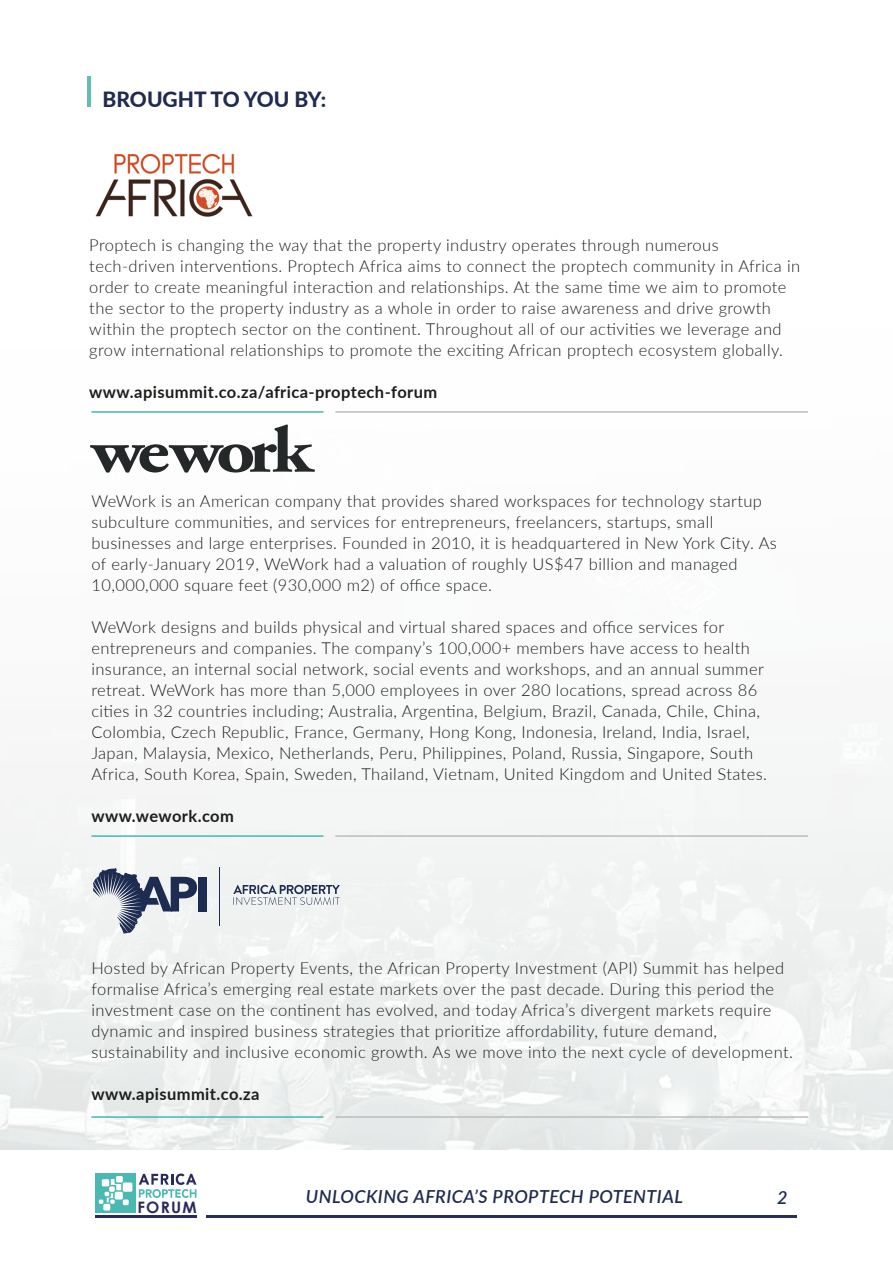
<style>
.page{position:relative;width:893px;height:1263px;background:#fff}
.page>*{position:absolute;margin:0;border:0;box-sizing:border-box;transform-origin:0 0}
.t1{font:800 21px "Lato";color:#202b4f}
.t2{font:italic 600 18px "Lato";letter-spacing:.025em;color:#202b4f}
.t3{font:300 16.5px/21px "Lato";letter-spacing:.025em;color:#1d1d1b}
.t4{font:700 16.5px "Lato";letter-spacing:.025em;color:#1d1d1b}
.t5{font:700 15.75px "Century Gothic";letter-spacing:.075em;color:#2a2a5e}
</style>
<div class="page">
<img style="left:0;top:411px;width:893px;height:739px">
<img style="left:95px;top:153px;width:158px;height:64px">
<hr style="left:88px;top:76px;width:3px;height:31px;background:#62bdb5">
<hr style="left:206px;top:1215px;width:591px;height:3px;background:#282e60">
<hr style="left:95px;top:1215px;width:101px;height:3px;background:#2a2a5e">
<svg style="left:139px;top:1173px;width:57px;height:25px"></svg>
<div style="left:95px;top:1173px;width:41px;height:40px;background:#4bb9b3"></div>
<div style="left:123px;top:1182px;width:9px;height:10px;background:#fff"></div>
<div style="left:116px;top:1176px;width:7px;height:6px;background:#fff"></div>
<div style="left:103px;top:1204px;width:7px;height:6px;background:#fff"></div>
<svg style="left:99px;top:1179px;width:30px;height:26px"></svg>
<svg style="left:90px;top:424px;width:225px;height:49px"></svg>
<div style="left:198px;top:877px;width:8px;height:34px;background:#1e2c51"></div>
<hr style="left:219px;top:868px;width:1px;height:58px;background:#1e2c51">
<svg style="left:233px;top:885px;width:107px;height:20px"></svg>
<svg style="left:92px;top:868px;width:105px;height:66px"></svg>
<hr style="left:91px;top:411px;width:232px;height:2px;background:#44b9b2">
<hr style="left:335px;top:411px;width:473px;height:2px;background:#bdbcbc">
<hr style="left:91px;top:1116px;width:232px;height:2px;background:#44b9b2">
<hr style="left:335px;top:1116px;width:473px;height:2px;background:#bdbcbc">
<hr style="left:91px;top:835px;width:232px;height:2px;background:#44b9b2">
<hr style="left:335px;top:835px;width:473px;height:2px;background:#bdbcbc">
<p class="t1" style="left:103px;top:84px;width:225px">BROUGHT TO YOU BY:</p>
<p class="t3" style="left:89px;top:234px;width:712px">Proptech is changing the way that the property industry operates through numerous tech-driven interventions. Proptech Africa aims to connect the proptech community in Africa in order to create meaningful interaction and relationships. At the same time we aim to promote the sector to the property industry as a whole in order to raise awareness and drive growth within the proptech sector on the continent. Throughout all of our activities we leverage and grow international relationships to promote the exciting African proptech ecosystem globally.</p>
<p class="t4" style="left:89px;top:380px;width:349px">www.apisummit.co.za/africa-proptech-forum</p>
<p class="t3" style="left:91px;top:489px;width:687px">WeWork is an American company that provides shared workspaces for technology startup subculture communities, and services for entrepreneurs, freelancers, startups, small businesses and large enterprises. Founded in 2010, it is headquartered in New York City. As of early-January 2019, WeWork had a valuation of roughly US$47 billion and managed 10,000,000 square feet (930,000 m2) of office space.</p>
<p class="t3" style="left:91px;top:615px;width:677px">WeWork designs and builds physical and virtual shared spaces and office services for entrepreneurs and companies. The company’s 100,000+ members have access to health insurance, an internal social network, social events and workshops, and an annual summer retreat. WeWork has more than 5,000 employees in over 280 locations, spread across 86 cities in 32 countries including; Australia, Argentina, Belgium, Brazil, Canada, Chile, China, Colombia, Czech Republic, France, Germany, Hong Kong, Indonesia, Ireland, India, Israel, Japan, Malaysia, Mexico, Netherlands, Peru, Philippines, Poland, Russia, Singapore, South Africa, South Korea, Spain, Sweden, Thailand, Vietnam, United Kingdom and United States.</p>
<p class="t4" style="left:91px;top:803px;width:144px">www.wework.com</p>
<p class="t3" style="left:91px;top:956px;width:703px">Hosted by African Property Events, the African Property Investment (API) Summit has helped formalise Africa’s emerging real estate markets over the past decade. During this period the investment case on the continent has evolved, and today Africa’s divergent markets require dynamic and inspired business strategies that prioritize affordability, future demand, sustainability and inclusive economic growth. As we move into the next cycle of development.</p>
<p class="t4" style="left:91px;top:1081px;width:170px">www.apisummit.co.za</p>
<p class="t5" style="left:137px;top:1195px;width:61px">FORUM</p>
<p class="t2" style="left:306px;top:1184px;width:378px">UNLOCKING AFRICA’S PROPTECH POTENTIAL</p>
<p class="t2" style="left:777px;top:1184px;width:12px">2</p>
</div>
